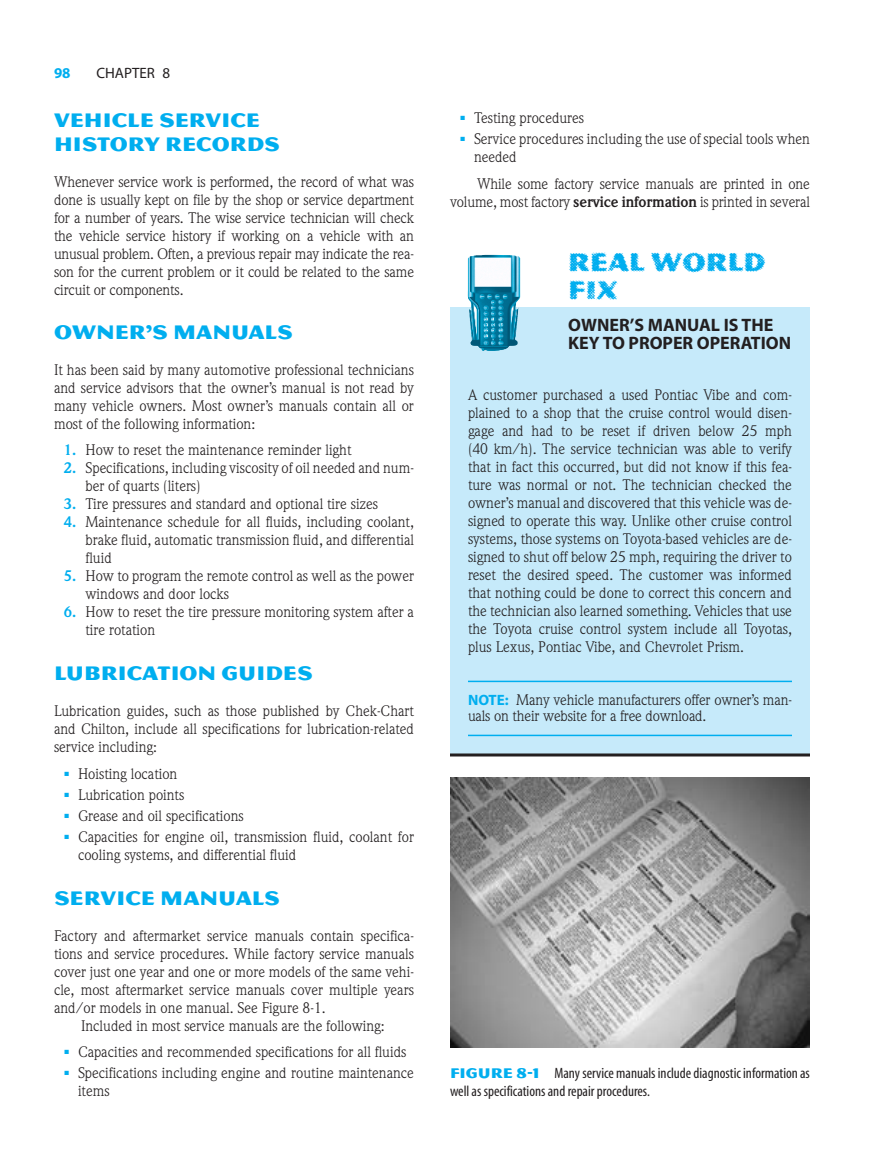
<style>
.page{position:relative;width:891px;height:1175px;background:#fff}
.page>*{position:absolute;margin:0;border:0;box-sizing:border-box;transform-origin:0 0}
.t1{font:27px/28.5px "Magnesium Grime";color:#00aeef}
.t2{font:21px/24px "Magnesium MVB";color:#00aeef}
.t3{font:700 18px/18px "Myriad";color:#231f20}
.t4{font:15px/18px "Weidemann";color:#231f20}
.t5{font:condensed 15px/18px "Myriad";color:#231f20}
.t6{font:15px "Myriad";color:#231f20}
.t7{font:700 15px "Myriad";color:#00aeef}
.s1{font-weight:700;color:#00aeef}
.s2{font-weight:700}
.s3{font-family:"Myriad";font-weight:700;color:#00aeef}
.s4{font-family:"Magnesium MVB";font-stretch:normal;color:#00aeef}
</style>
<div class="page">
<img style="left:450px;top:778px;width:360px;height:269px">
<div style="left:450px;top:307px;width:360px;height:447px;background:#c6eafa"></div>
<img style="left:468px;top:256px;width:52px;height:95px">
<hr style="left:468px;top:680px;width:324px;height:2px;background:#00aeef">
<hr style="left:468px;top:734px;width:324px;height:2px;background:#00aeef">
<hr style="left:450px;top:753px;width:360px;height:3px;background:#231f20">
<p class="t7" style="left:54px;top:67px;width:18px">98</p>
<p class="t6" style="left:97px;top:67px;width:75px">CHAPTER 8</p>
<h2 class="t2" style="left:54px;top:108px;width:227px">VEHICLE SERVICE<br>HISTORY RECORDS</h2>
<p class="t4" style="left:54px;top:174px;width:362px;text-align:justify">Whenever service work is performed, the record of what was done is usually kept on file by the shop or service department for a number of years. The wise service technician will check the vehicle service history if working on a vehicle with an unusual problem. Often, a previous repair may indicate the rea&shy;son for the current problem or it could be related to the same circuit or components.</p>
<h2 class="t2" style="left:54px;top:319px;width:240px">OWNER’S MANUALS</h2>
<p class="t4" style="left:54px;top:362px;width:361px;text-align:justify">It has been said by many automotive professional technicians and service advisors that the owner’s manual is not read by many vehicle owners. Most owner’s manuals contain all or most of the following information:</p>
<p class="t4" style="left:64px;top:442px;width:289px"><span class="s1">1.</span> How to reset the maintenance reminder light</p>
<p class="t4" style="left:86px;top:460px;width:330px;text-indent:-22px"><span class="s1">2.</span> Specifications, including viscosity of oil needed and num&shy;ber of quarts (liters)</p>
<p class="t4" style="left:64px;top:496px;width:316px"><span class="s1">3.</span> Tire pressures and standard and optional tire sizes</p>
<p class="t4" style="left:86px;top:514px;width:330px;text-align:justify;text-indent:-22px"><span class="s1">4.</span> Maintenance schedule for all fluids, including coolant, brake fluid, automatic transmission fluid, and differential fluid</p>
<p class="t4" style="left:86px;top:568px;width:330px;text-indent:-22px"><span class="s1">5.</span> How to program the remote control as well as the power windows and door locks</p>
<p class="t4" style="left:86px;top:604px;width:330px;text-indent:-22px"><span class="s1">6.</span> How to reset the tire pressure monitoring system after a tire rotation</p>
<h2 class="t2" style="left:54px;top:661px;width:260px">LUBRICATION GUIDES</h2>
<p class="t4" style="left:54px;top:703px;width:362px;text-align:justify">Lubrication guides, such as those published by Chek-Chart and Chilton, include all specifications for lubrication-related service including:</p>
<p class="t4" style="left:64px;top:766px;width:114px"><sup>■</sup> Hoisting location</p>
<p class="t4" style="left:64px;top:787px;width:121px"><sup>■</sup> Lubrication points</p>
<p class="t4" style="left:64px;top:808px;width:181px"><sup>■</sup> Grease and oil specifications</p>
<p class="t4" style="left:78px;top:829px;width:338px;text-indent:-14px"><sup>■</sup> Capacities for engine oil, transmission fluid, coolant for cooling systems, and differential fluid</p>
<h2 class="t2" style="left:54px;top:885px;width:227px">SERVICE MANUALS</h2>
<p class="t4" style="left:54px;top:928px;width:361px">Factory and aftermarket service manuals contain specifica-</p>
<p class="t4" style="left:54px;top:946px;width:361px">tions and service procedures. While factory service manuals</p>
<p class="t4" style="left:54px;top:964px;width:361px">cover just one year and one or more models of the same vehi-</p>
<p class="t4" style="left:54px;top:982px;width:361px">cle, most aftermarket service manuals cover multiple years</p>
<p class="t4" style="left:54px;top:1000px;width:273px">and/or models in one manual. See Figure 8-1.</p>
<p class="t4" style="left:81px;top:1018px;width:305px">Included in most service manuals are the following:</p>
<p class="t4" style="left:64px;top:1044px;width:344px"><sup>■</sup> Capacities and recommended specifications for all fluids</p>
<p class="t4" style="left:78px;top:1065px;width:337px;text-indent:-14px"><sup>■</sup> Specifications including engine and routine maintenance items</p>
<p class="t4" style="left:460px;top:110px;width:125px"><sup>■</sup> Testing procedures</p>
<p class="t4" style="left:474px;top:131px;width:337px;text-indent:-14px"><sup>■</sup> Service procedures including the use of special tools when needed</p>
<p class="t4" style="left:450px;top:176px;width:361px;text-align:right">While some factory service manuals are printed in one volume, most factory <span class="s2">service information</span> is printed in several</p>
<h1 class="t1" style="left:568px;top:247px;width:199px">REAL WORLD<br>FIX</h1>
<p class="t3" style="left:568px;top:318px;width:224px">OWNER’S MANUAL IS THE<br>KEY TO PROPER OPERATION</p>
<p class="t4" style="left:468px;top:387px;width:326px;text-align:justify">A customer purchased a used Pontiac Vibe and com&shy;plained to a shop that the cruise control would disen&shy;gage and had to be reset if driven below 25 mph (40 km/h). The service technician was able to verify that in fact this occurred, but did not know if this fea&shy;ture was normal or not. The technician checked the owner’s manual and discovered that this vehicle was de&shy;signed to operate this way. Unlike other cruise control systems, those systems on Toyota-based vehicles are de&shy;signed to shut off below 25 mph, requiring the driver to reset the desired speed. The customer was informed that nothing could be done to correct this concern and the technician also learned something. Vehicles that use the Toyota cruise control system include all Toyotas, plus Lexus, Pontiac Vibe, and Chevrolet Prism.</p>
<p class="t4" style="left:468px;top:692px;width:325px;line-height:16.5px"><span class="s3">NOTE:</span> Many vehicle manufacturers offer owner’s man&shy;uals on their website for a free download.</p>
<p class="t5" style="left:450px;top:1064px;width:361px"><span class="s4">FIGURE 8-1</span> Many service manuals include diagnostic information as well as specifications and repair procedures.</p>
</div>
